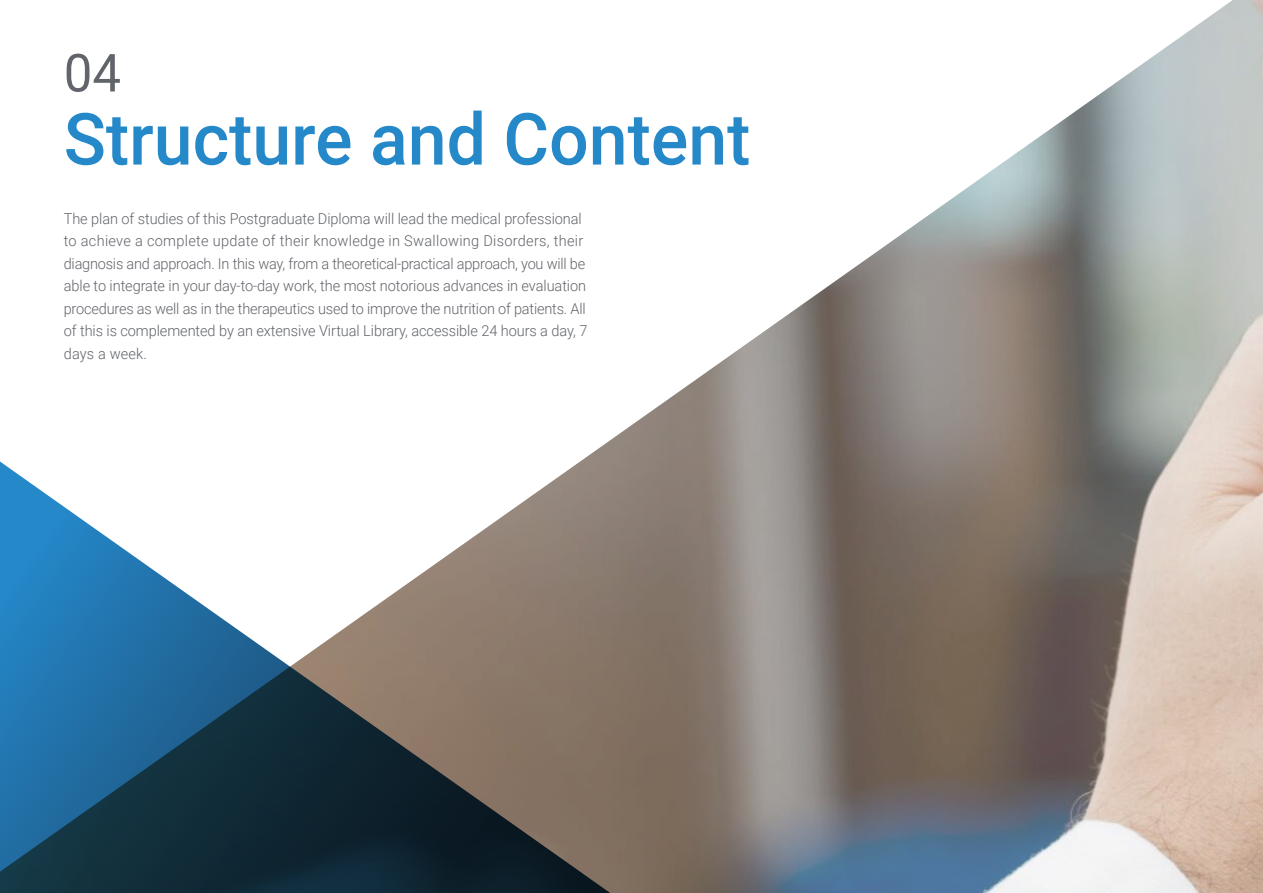
<style>
.page{position:relative;width:1263px;height:893px;background:#fff}
.page>*{position:absolute;margin:0;border:0;box-sizing:border-box;transform-origin:0 0}
.t1{font:500 72px "Roboto";color:#2488c9}
.t2{font:52.5px "Roboto";color:#61646a}
.t3{font:300 15px/22.5px "Roboto";letter-spacing:-.005em;color:#61646a}
</style>
<div class="page">
<img style="left:602px;top:0;width:661px;height:893px">
<svg style="left:0;top:446px;width:640px;height:447px"></svg>
<h2 class="t2" style="left:64px;top:36px;width:59px">04</h2>
<h1 class="t1" style="left:64px;top:89px;width:688px">Structure and Content</h1>
<p class="t3" style="left:64px;top:207px;width:525px">The plan of studies of this Postgraduate Diploma will lead the medical professional to achieve a complete update of their knowledge in Swallowing Disorders, their diagnosis and approach. In this way, from a theoretical-practical approach, you will be able to integrate in your day-to-day work, the most notorious advances in evaluation procedures as well as in the therapeutics used to improve the nutrition of patients. All of this is complemented by an extensive Virtual Library, accessible 24 hours a day, 7 days a week.</p>
</div>
